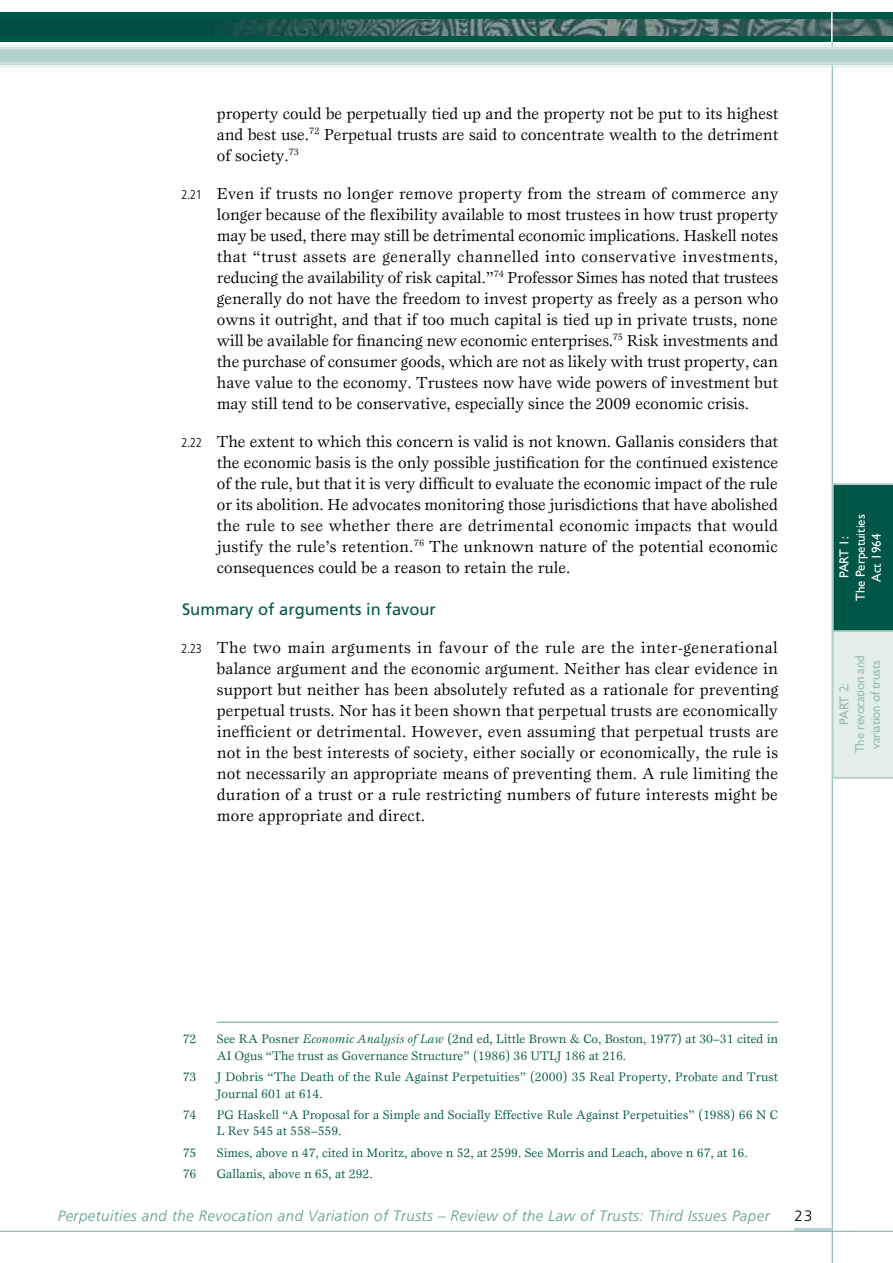
<style>
.page{position:relative;width:893px;height:1263px;background:#fff}
.page>*{position:absolute;margin:0;border:0;box-sizing:border-box;transform-origin:0 0}
.t1{font:16.5px/21px "Esprit Maori";color:#000;text-align:justify}
.t2{font:16.5px "Frutiger Maori";color:#005747}
.t3{font:italic 300 15px "Frutiger Maori";letter-spacing:.03em;color:#5c9a90}
.t4{font:300 15px "Frutiger";color:#000}
.t5{font:13.05px/15.6px "Gill Sans";letter-spacing:-.02em;color:#99bcb5;text-align:center}
.t6{font:13.05px/16px "Gill Sans";color:#fff;text-align:center}
.t7{font:12.75px/16.5px "Esprit Maori";color:#005747}
.s1{font-family:"Frutiger";font-weight:300;font-stretch:condensed;font-size:12.75px}
.s2{font-style:italic}
</style>
<div class="page">
<hr style="left:832px;top:42px;width:1px;height:1221px;background:#78aaa3">
<div style="left:0;top:12px;width:893px;height:30px;background:#005747"></div>
<svg style="left:0;top:45px;width:893px;height:22px;background:#c4dad5"></svg>
<img style="left:211px;top:19px;width:682px;height:16px">
<hr style="left:831px;top:9px;width:2px;height:33px;background:#fff">
<hr style="left:217px;top:1022px;width:561px;height:1px;background:#5c9a90">
<hr style="left:794px;top:1228px;width:38px;height:3px;background:#b4d0ca">
<hr style="left:0;top:1231px;width:893px;height:1px;background:#78aaa3">
<svg style="left:831px;top:482px;width:62px;height:298px;background:#78a69d"></svg>
<p class="t1" style="left:217px;top:102px;width:563px">property could be perpetually tied up and the property not be put to its highest and best use.<sup>72</sup> Perpetual trusts are said to concentrate wealth to the detriment of society.<sup>73</sup></p>
<p class="t1" style="left:217px;top:182px;width:563px;text-indent:-36px"><span class="s1">2.21</span> Even if trusts no longer remove property from the stream of commerce any longer because of the flexibility available to most trustees in how trust property may be used, there may still be detrimental economic implications. Haskell notes that “trust assets are generally channelled into conservative investments, reducing the availability of risk capital.”<sup>74</sup> Professor Simes has noted that trustees generally do not have the freedom to invest property as freely as a person who owns it outright, and that if too much capital is tied up in private trusts, none will be available for financing new economic enterprises.<sup>75</sup> Risk investments and the purchase of consumer goods, which are not as likely with trust property, can have value to the economy. Trustees now have wide powers of investment but may still tend to be conservative, especially since the 2009 economic crisis.</p>
<p class="t1" style="left:217px;top:430px;width:563px;text-indent:-36px"><span class="s1">2.22</span> The extent to which this concern is valid is not known. Gallanis considers that the economic basis is the only possible justification for the continued existence of the rule, but that it is very difficult to evaluate the economic impact of the rule or its abolition. He advocates monitoring those jurisdictions that have abolished the rule to see whether there are detrimental economic impacts that would justify the rule’s retention.<sup>76</sup> The unknown nature of the potential economic consequences could be a reason to retain the rule.</p>
<p class="t2" style="left:182px;top:600px;width:255px">Summary of arguments in favour</p>
<p class="t1" style="left:217px;top:637px;width:563px;text-indent:-36px"><span class="s1">2.23</span> The two main arguments in favour of the rule are the inter-generational balance argument and the economic argument. Neither has clear evidence in support but neither has been absolutely refuted as a rationale for preventing perpetual trusts. Nor has it been shown that perpetual trusts are economically inefficient or detrimental. However, even assuming that perpetual trusts are not in the best interests of society, either socially or economically, the rule is not necessarily an appropriate means of preventing them. A rule limiting the duration of a trust or a rule restricting numbers of future interests might be more appropriate and direct.</p>
<p class="t6" style="left:836px;top:601px;width:88px;rotate:-90deg">part 1:<br>The Perpetuities<br>Act 1964</p>
<p class="t5" style="left:836px;top:753px;width:99px;rotate:-90deg">part 2:<br>The revocation and variation of trusts</p>
<p class="t7" style="left:217px;top:1031px;width:563px;text-indent:-34px">72 See RA Posner <span class="s2">Economic Analysis of Law</span> (2nd ed, Little Brown &amp; Co, Boston, 1977) at 30–31 cited in<br>AI Ogus “The trust as Governance Structure” (1986) 36 UTLJ 186 at 216.</p>
<p class="t7" style="left:183px;top:1068px;width:15px">73</p>
<p class="t7" style="left:217px;top:1068px;width:563px">J Dobris “The Death of the Rule Against Perpetuities” (2000) 35 Real Property, Probate and Trust<br>Journal 601 at 614.</p>
<p class="t7" style="left:183px;top:1106px;width:15px">74</p>
<p class="t7" style="left:217px;top:1106px;width:562px">PG Haskell “A Proposal for a Simple and Socially Effective Rule Against Perpetuities” (1988) 66 N C<br>L Rev 545 at 558–559.</p>
<p class="t7" style="left:183px;top:1141px;width:566px;line-height:21.3px">75 Simes, above n 47, cited in Moritz, above n 52, at 2599. See Morris and Leach, above n 67, at 16.<br>76</p>
<p class="t7" style="left:217px;top:1165px;width:157px">Gallanis, above n 65, at 292.</p>
<p class="t3" style="left:58px;top:1207px;width:713px">Perpetuities and the Revocation and Variation of Trusts – Review of the Law of Trusts: Third Issues Paper</p>
<p class="t4" style="left:794px;top:1207px;width:20px">23</p>
</div>
